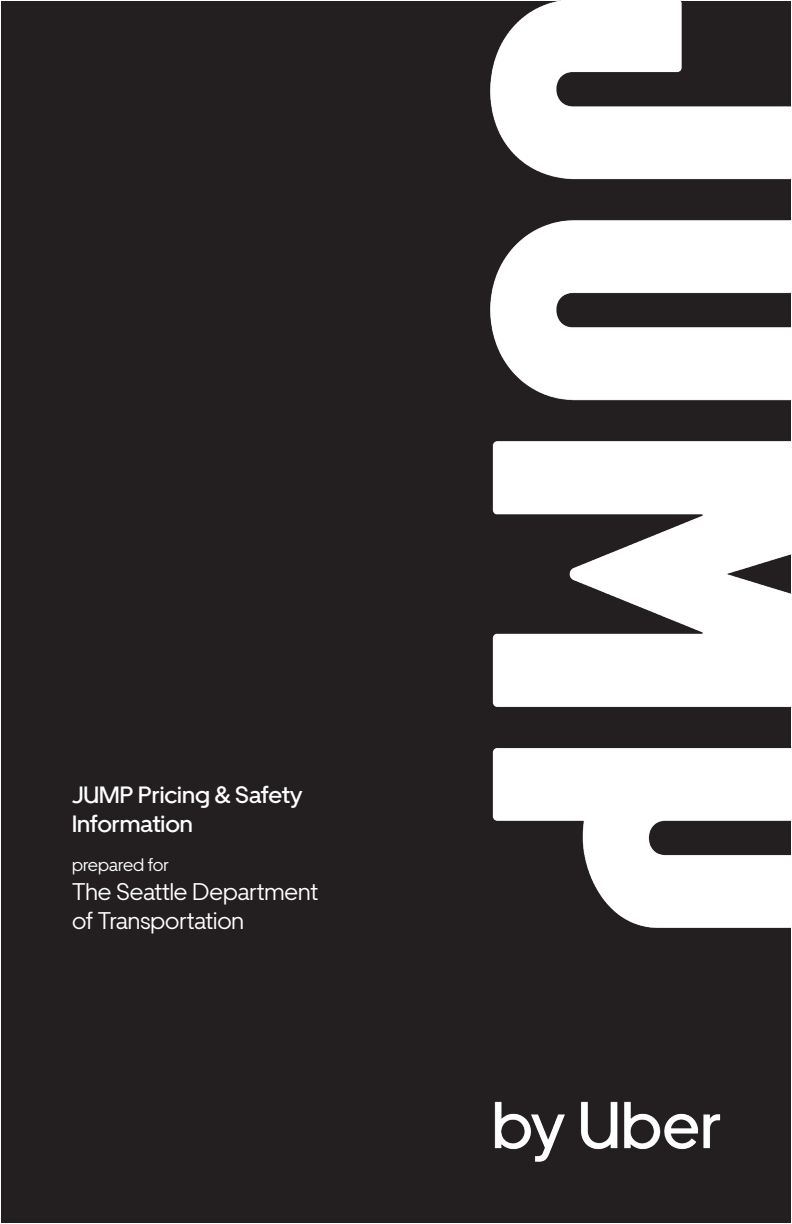
<style>
.page{position:relative;width:792px;height:1224px;background:#fff}
.page>*{position:absolute;margin:0;border:0;box-sizing:border-box;transform-origin:0 0}
.t1{font:24px/28.8px "Uber Move";color:#fff}
.t2{font:500 24px/28.8px "Uber Move";color:#fff}
.t3{font:18px "Uber Move";color:#fff}
</style>
<div class="page">
<div style="left:1px;top:1px;width:790px;height:1222px;background:#231f20"></div>
<img style="left:490px;top:0;width:302px;height:928px">
<img style="left:494px;top:1101px;width:227px;height:61px">
<p class="t2" style="left:72px;top:780px;width:232px">JUMP Pricing &amp; Safety<br>Information</p>
<p class="t3" style="left:72px;top:854px;width:98px">prepared for</p>
<p class="t1" style="left:72px;top:877px;width:248px">The Seattle Department of Transportation</p>
</div>
